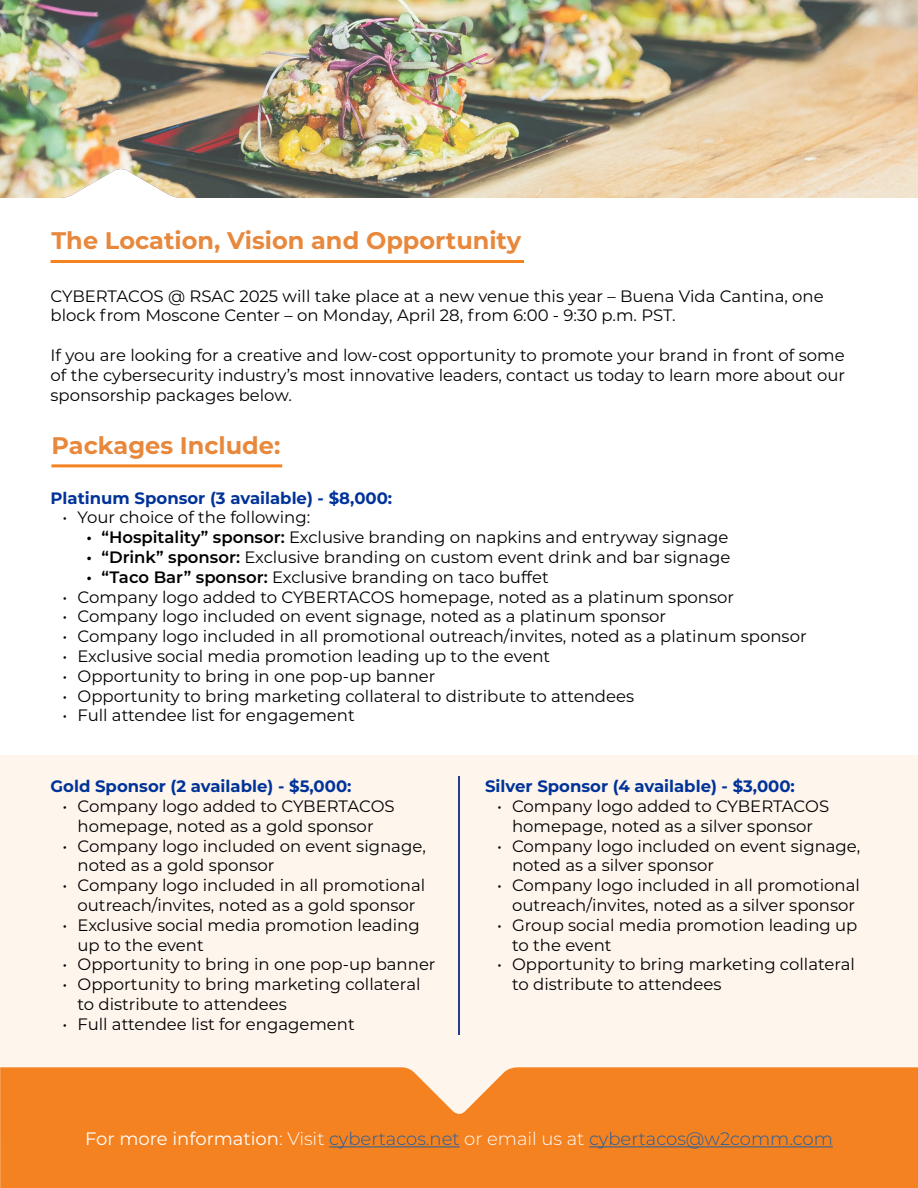
<style>
.page{position:relative;width:918px;height:1188px;background:#fff}
.page>*{position:absolute;margin:0;border:0;box-sizing:border-box;transform-origin:0 0}
.t1{font:700 24px "Montserrat";color:#e7883c}
.t2{font:300 18px "Montserrat";color:#215e9e}
.t3{font:16.5px/19.8px "Montserrat";color:#000}
.t4{font:700 16.5px "Montserrat";color:#039}
.s1{font-weight:600}
.s2{font-weight:400;color:#fff}
.s3{color:#fff}
</style>
<div class="page">
<div style="left:0;top:756px;width:918px;height:381px;background:#fef5ed"></div>
<div style="left:0;top:1067px;width:918px;height:121px;background:#f58220"></div>
<img style="left:0;top:0;width:918px;height:198px">
<hr style="left:329px;top:1146px;width:131px;height:1px;background:#215e9e">
<hr style="left:589px;top:1146px;width:244px;height:1px;background:#215e9e">
<div style="left:51px;top:464px;width:231px;height:3px;border:2px solid #f58220"></div>
<div style="left:51px;top:260px;width:473px;height:3px;border:2px solid #f58220"></div>
<hr style="left:458px;top:776px;width:2px;height:259px;background:#253d90">
<h1 class="t1" style="left:51px;top:224px;width:471px">The Location, Vision and Opportunity</h1>
<p class="t3" style="left:51px;top:285px;width:775px">CYBERTACOS @ RSAC 2025 will take place at a new venue this year – Buena Vida Cantina, one block from Moscone Center – on Monday, April 28, from 6:00 - 9:30 p.m. PST.</p>
<p class="t3" style="left:51px;top:345px;width:796px;text-align:justify">If you are looking for a creative and low-cost opportunity to promote your brand in front of some of the cybersecurity industry’s most innovative leaders, contact us today to learn more about our sponsorship packages below.</p>
<h1 class="t1" style="left:52px;top:428px;width:230px">Packages Include:</h1>
<p class="t4" style="left:51px;top:486px;width:343px">Platinum Sponsor (3 available) - $8,000:</p>
<p class="t3" style="left:63px;top:507px;width:249px">• Your choice of the following:</p>
<p class="t3" style="left:87px;top:527px;width:644px"><span class="s1">• “Hospitality” sponsor:</span> Exclusive branding on napkins and entryway signage</p>
<p class="t3" style="left:87px;top:547px;width:645px"><span class="s1">• “Drink” sponsor:</span> Exclusive branding on custom event drink and bar signage</p>
<p class="t3" style="left:87px;top:567px;width:464px"><span class="s1">• “Taco Bar” sponsor:</span> Exclusive branding on taco buffet</p>
<p class="t3" style="left:63px;top:586px;width:673px">• Company logo added to CYBERTACOS homepage, noted as a platinum sponsor</p>
<p class="t3" style="left:63px;top:606px;width:605px">• Company logo included on event signage, noted as a platinum sponsor</p>
<p class="t3" style="left:63px;top:626px;width:746px">• Company logo included in all promotional outreach/invites, noted as a platinum sponsor</p>
<p class="t3" style="left:63px;top:646px;width:489px">• Exclusive social media promotion leading up to the event</p>
<p class="t3" style="left:63px;top:666px;width:375px">• Opportunity to bring in one pop-up banner</p>
<p class="t3" style="left:63px;top:685px;width:573px">• Opportunity to bring marketing collateral to distribute to attendees</p>
<p class="t3" style="left:63px;top:705px;width:294px">• Full attendee list for engagement</p>
<p class="t4" style="left:51px;top:774px;width:302px">Gold Sponsor (2 available) - $5,000:</p>
<p class="t3" style="left:63px;top:796px;width:334px;text-align:center">• Company logo added to CYBERTACOS homepage, noted as a gold sponsor</p>
<p class="t3" style="left:78px;top:835px;width:350px;text-indent:-15px">• Company logo included on event signage, noted as a gold sponsor</p>
<p class="t3" style="left:63px;top:875px;width:364px;text-align:center">• Company logo included in all promotional outreach/invites, noted as a gold sponsor</p>
<p class="t3" style="left:78px;top:915px;width:344px;text-indent:-15px">• Exclusive social media promotion leading up to the event</p>
<p class="t3" style="left:63px;top:954px;width:375px">• Opportunity to bring in one pop-up banner</p>
<p class="t3" style="left:78px;top:974px;width:344px;text-indent:-15px">• Opportunity to bring marketing collateral to distribute to attendees</p>
<p class="t3" style="left:63px;top:1014px;width:294px">• Full attendee list for engagement</p>
<p class="t4" style="left:485px;top:774px;width:311px">Silver Sponsor (4 available) - $3,000:</p>
<p class="t3" style="left:497px;top:796px;width:334px;text-align:center">• Company logo added to CYBERTACOS homepage, noted as a silver sponsor</p>
<p class="t3" style="left:512px;top:835px;width:350px;text-indent:-15px">• Company logo included on event signage, noted as a silver sponsor</p>
<p class="t3" style="left:497px;top:875px;width:364px;text-align:right">• Company logo included in all promotional outreach/invites, noted as a silver sponsor</p>
<p class="t3" style="left:512px;top:915px;width:347px;text-indent:-15px">• Group social media promotion leading up to the event</p>
<p class="t3" style="left:512px;top:954px;width:344px;text-indent:-15px">• Opportunity to bring marketing collateral to distribute to attendees</p>
<p class="t2" style="left:85px;top:1126px;width:749px"><span class="s2">For more information</span><span class="s3">: Visit</span> cybertacos.net <span class="s3">or email us at</span> cybertacos@w2comm.com</p>
</div>
